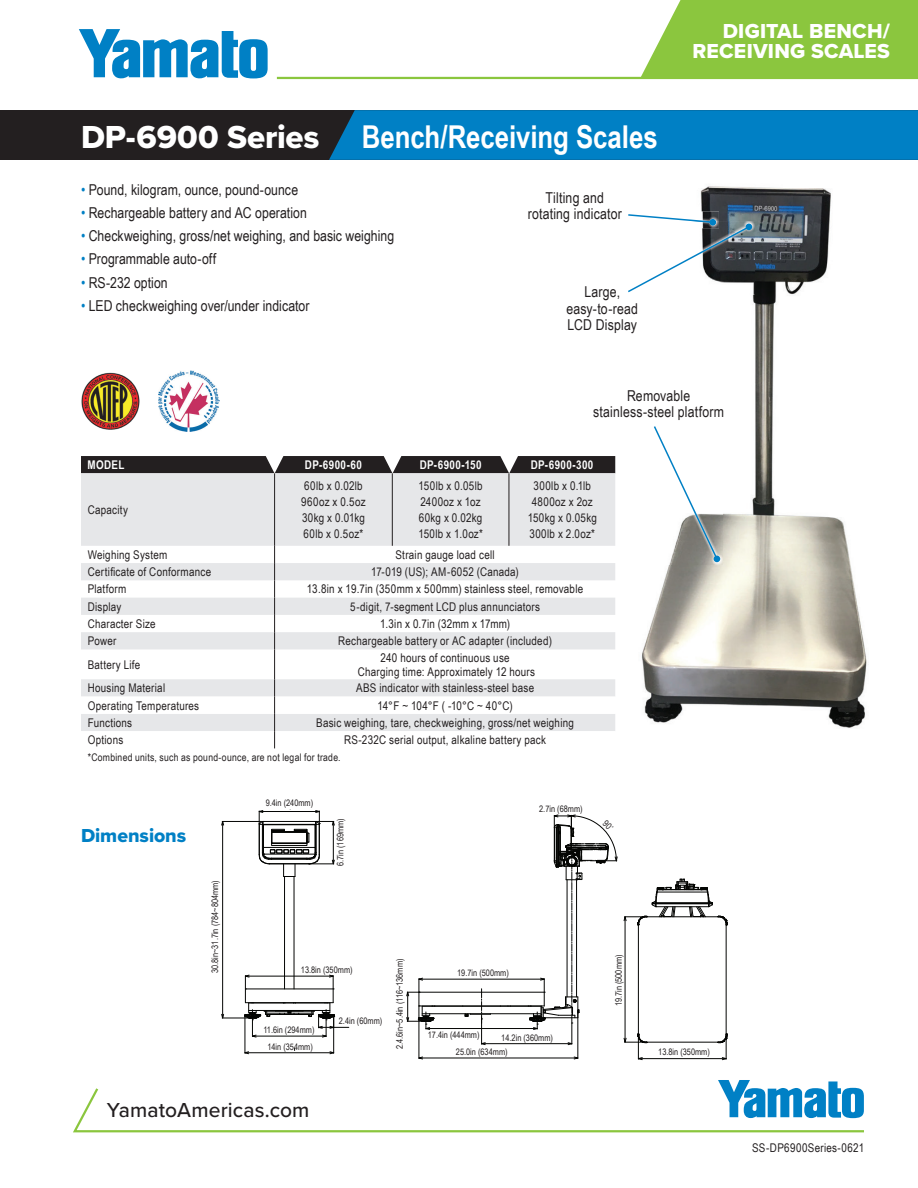
<style>
.page{position:relative;width:918px;height:1188px;background:#fff}
.page>*{position:absolute;margin:0;border:0;box-sizing:border-box;transform-origin:0 0}
.t1{font:33px "Proxima Nova Extrabld";color:#fff}
.t2{font:700 31.5px "Arial Narrow";letter-spacing:-.005em;color:#fff}
.t3{font:21px/19.5px "Proxima Nova Extrabld";letter-spacing:.01em;color:#fff;text-align:right}
.t4{font:500 21px "Proxima Nova";letter-spacing:.005em;color:#231f20}
.t5{font:19.5px "Proxima Nova Extrabld";color:#0080c5}
.t6{font:15px/16.5px "Arial Narrow";letter-spacing:.005em;color:#231f20;text-align:center}
.t7{font:12px/15.9px "Arial Narrow";letter-spacing:.02em;color:#231f20}
.t8{font:700 12px "Arial Narrow";letter-spacing:.03em;color:#fff}
.t9{font:10.5px "Arial Narrow";letter-spacing:.025em;color:#231f20}
.t10{font:9px/13.5px "Arial Narrow";color:#231f20}
.s1{color:#0080c5}
</style>
<div class="page">
<img style="left:641px;top:186px;width:226px;height:542px">
<div style="left:0;top:110px;width:918px;height:50px;background:#231f20"></div>
<div style="left:329px;top:110px;width:589px;height:50px;background:#0080c5"></div>
<svg style="left:79px;top:29px;width:189px;height:49px"></svg>
<svg style="left:640px;top:0;width:278px;height:77px;background:#93ca4c"></svg>
<hr style="left:277px;top:77px;width:641px;height:2px;background:#8bc63e">
<svg style="left:73px;top:1080px;width:791px;height:53px"></svg>
<svg style="left:81px;top:473px;width:534px;height:206px;fill:#e6e7e9"></svg>
<svg style="left:274px;top:546px;width:1px;height:103px"></svg>
<hr style="left:274px;top:649px;width:1px;height:30px;background:#231f20">
<svg style="left:81px;top:679px;width:534px;height:69px"></svg>
<hr style="left:274px;top:473px;width:1px;height:73px;background:#231f20">
<hr style="left:392px;top:473px;width:1px;height:73px;background:#231f20">
<hr style="left:509px;top:473px;width:1px;height:73px;background:#231f20">
<div style="left:81px;top:456px;width:534px;height:17px;background:#231f20"></div>
<img style="left:81px;top:372px;width:59px;height:58px">
<img style="left:158px;top:371px;width:61px;height:60px">
<img style="left:651px;top:424px;width:72px;height:141px">
<svg style="left:652px;top:425px;width:68px;height:137px"></svg>
<img style="left:641px;top:212px;width:78px;height:2px">
<img style="left:641px;top:221px;width:114px;height:74px">
<svg style="left:628px;top:214px;width:124px;height:80px"></svg>
<hr style="left:294px;top:876px;width:1px;height:113px;background:#040503">
<hr style="left:284px;top:876px;width:1px;height:113px;background:#040503">
<hr style="left:646px;top:1042px;width:73px;height:1px;background:#040503">
<hr style="left:638px;top:924px;width:1px;height:111px;background:#040503">
<hr style="left:726px;top:924px;width:1px;height:111px;background:#040503">
<hr style="left:430px;top:1013px;width:103px;height:1px;background:#040503">
<hr style="left:419px;top:1006px;width:125px;height:1px;background:#040503">
<hr style="left:419px;top:992px;width:125px;height:1px;background:#040503">
<hr style="left:638px;top:1058px;width:88px;height:1px;background:#040503">
<svg style="left:717px;top:1033px;width:11px;height:27px"></svg>
<hr style="left:625px;top:917px;width:1px;height:125px;background:#040503">
<svg style="left:624px;top:1034px;width:23px;height:26px"></svg>
<hr style="left:319px;top:1027px;width:30px;height:1px;background:#040503">
<hr style="left:482px;top:1043px;width:90px;height:1px;background:#040503">
<svg style="left:463px;top:989px;width:28px;height:56px"></svg>
<hr style="left:222px;top:821px;width:1px;height:197px;background:#040503">
<hr style="left:222px;top:821px;width:41px;height:1px;background:#040503">
<hr style="left:419px;top:979px;width:125px;height:1px;background:#040503">
<hr style="left:419px;top:1058px;width:159px;height:1px;background:#040503">
<hr style="left:419px;top:1006px;width:1px;height:53px;background:#040503">
<hr style="left:578px;top:1013px;width:1px;height:46px;background:#040503">
<hr style="left:426px;top:1028px;width:111px;height:1px;background:#040503">
<svg style="left:406px;top:978px;width:30px;height:52px"></svg>
<svg style="left:221px;top:975px;width:114px;height:62px"></svg>
<hr style="left:245px;top:1052px;width:89px;height:1px;background:#040503">
<hr style="left:245px;top:1017px;width:1px;height:36px;background:#040503">
<hr style="left:333px;top:1017px;width:1px;height:36px;background:#040503">
<svg style="left:244px;top:1051px;width:5px;height:3px"></svg>
<svg style="left:330px;top:1051px;width:5px;height:3px"></svg>
<svg style="left:624px;top:879px;width:104px;height:47px"></svg>
<svg style="left:258px;top:810px;width:77px;height:67px"></svg>
<svg style="left:528px;top:815px;width:90px;height:230px"></svg>
<h1 class="t1" style="left:81px;top:112px;width:240px">DP-6900 Series</h1>
<h2 class="t2" style="left:362px;top:113px;width:298px">Bench/Receiving Scales</h2>
<p class="t6" style="left:81px;top:180px;width:219px"><span class="s1">•</span> Pound, kilogram, ounce, pound-ounce</p>
<p class="t6" style="left:81px;top:204px;width:227px"><span class="s1">•</span> Rechargeable battery and AC operation</p>
<p class="t6" style="left:81px;top:227px;width:315px"><span class="s1">•</span> Checkweighing, gross/net weighing, and basic weighing</p>
<p class="t6" style="left:81px;top:250px;width:137px"><span class="s1">•</span> Programmable auto-off</p>
<p class="t6" style="left:81px;top:273px;width:88px"><span class="s1">•</span> RS-232 option</p>
<p class="t6" style="left:81px;top:297px;width:230px"><span class="s1">•</span> LED checkweighing over/under indicator</p>
<p class="t6" style="left:528px;top:189px;width:96px">Tilting and rotating indicator</p>
<p class="t6" style="left:566px;top:283px;width:73px">Large, easy-to-read<br>LCD Display</p>
<h3 class="t3" style="left:692px;top:21px;width:199px">DIGITAL BENCH/<br>RECEIVING SCALES</h3>
<p class="t6" style="left:593px;top:387px;width:132px">Removable stainless-steel platform</p>
<p class="t8" style="left:88px;top:456px;width:38px">MODEL</p>
<p class="t8" style="left:305px;top:456px;width:59px">DP-6900-60</p>
<p class="t8" style="left:420px;top:456px;width:63px">DP-6900-150</p>
<p class="t8" style="left:531px;top:456px;width:64px">DP-6900-300</p>
<p class="t7" style="left:88px;top:501px;width:42px">Capacity</p>
<p class="t7" style="left:301px;top:477px;width:66px">60lb x 0.02lb<br>960oz x 0.5oz<br>30kg x 0.01kg<br>60lb x 0.5oz*</p>
<p class="t7" style="left:418px;top:477px;width:66px">150lb x 0.05lb<br>2400oz x 1oz<br>60kg x 0.02kg<br>150lb x 1.0oz*</p>
<p class="t7" style="left:528px;top:477px;width:71px;text-align:center">300lb x 0.1lb<br>4800oz x 2oz<br>150kg x 0.05kg<br>300lb x 2.0oz*</p>
<p class="t7" style="left:88px;top:546px;width:81px">Weighing System</p>
<p class="t7" style="left:395px;top:546px;width:101px">Strain gauge load cell</p>
<p class="t7" style="left:88px;top:563px;width:125px">Certificate of Conformance</p>
<p class="t7" style="left:371px;top:563px;width:149px">17-019 (US); AM-6052 (Canada)</p>
<p class="t7" style="left:88px;top:581px;width:40px">Platform</p>
<p class="t7" style="left:307px;top:581px;width:278px">13.8in x 19.7in (350mm x 500mm) stainless steel, removable</p>
<p class="t7" style="left:88px;top:598px;width:35px">Display</p>
<p class="t7" style="left:350px;top:598px;width:191px">5-digit, 7-segment LCD plus annunciators</p>
<p class="t7" style="left:88px;top:615px;width:69px">Character Size</p>
<p class="t7" style="left:380px;top:615px;width:132px">1.3in x 0.7in (32mm x 17mm)</p>
<p class="t7" style="left:88px;top:633px;width:30px">Power</p>
<p class="t7" style="left:338px;top:633px;width:215px">Rechargeable battery or AC adapter (included)</p>
<p class="t7" style="left:88px;top:656px;width:54px">Battery Life</p>
<p class="t7" style="left:358px;top:651px;width:179px;line-height:13.5px;text-align:center">240 hours of continuous use<br>Charging time: Approximately 12 hours</p>
<p class="t7" style="left:88px;top:680px;width:79px">Housing Material</p>
<p class="t7" style="left:356px;top:680px;width:180px">ABS indicator with stainless-steel base</p>
<p class="t7" style="left:88px;top:697px;width:113px">Operating Temperatures</p>
<p class="t7" style="left:378px;top:697px;width:137px">14°F ~ 104°F ( -10°C ~ 40°C)</p>
<p class="t7" style="left:88px;top:714px;width:46px">Functions</p>
<p class="t7" style="left:316px;top:714px;width:259px">Basic weighing, tare, checkweighing, gross/net weighing</p>
<p class="t7" style="left:88px;top:732px;width:37px">Options</p>
<p class="t7" style="left:344px;top:732px;width:203px">RS-232C serial output, alkaline battery pack</p>
<p class="t9" style="left:88px;top:749px;width:254px">*Combined units, such as pound-ounce, are not legal for trade.</p>
<h3 class="t5" style="left:81px;top:821px;width:107px">Dimensions</h3>
<p class="t10" style="left:208px;top:973px;width:94px;rotate:-90deg">30.8in~31.7in (784~804mm)</p>
<p class="t10" style="left:266px;top:796px;width:49px">9.4in (240mm)</p>
<p class="t10" style="left:333px;top:866px;width:49px;rotate:-90deg">6.7in (169mm)</p>
<p class="t10" style="left:539px;top:802px;width:45px">2.7in (68mm)</p>
<p class="t10" style="left:392px;top:1049px;width:92px;rotate:-90deg">2.4.6in~5.4in (116~136mm)</p>
<p class="t10" style="left:301px;top:962px;width:53px">13.8in (350mm)</p>
<p class="t10" style="left:457px;top:966px;width:53px">19.7in (500mm)</p>
<p class="t10" style="left:339px;top:1014px;width:45px">2.4in (60mm)</p>
<p class="t10" style="left:263px;top:1021px;width:53px;line-height:16.8px;text-align:center">11.6in (294mm)<br>14in (354mm)</p>
<p class="t10" style="left:428px;top:1027px;width:53px">17.4in (444mm)</p>
<p class="t10" style="left:456px;top:1031px;width:99px;text-indent:45px">14.2in (360mm)<br>25.0in (634mm)</p>
<h3 class="t4" style="left:107px;top:1094px;width:204px">YamatoAmericas.com</h3>
<p class="t10" style="left:612px;top:1006px;width:53px;rotate:-90deg">19.7in (500mm)</p>
<p class="t10" style="left:658px;top:1045px;width:53px">13.8in (350mm)</p>
<p class="t7" style="left:752px;top:1139px;width:114px">SS-DP6900Series-0621</p>
</div>
